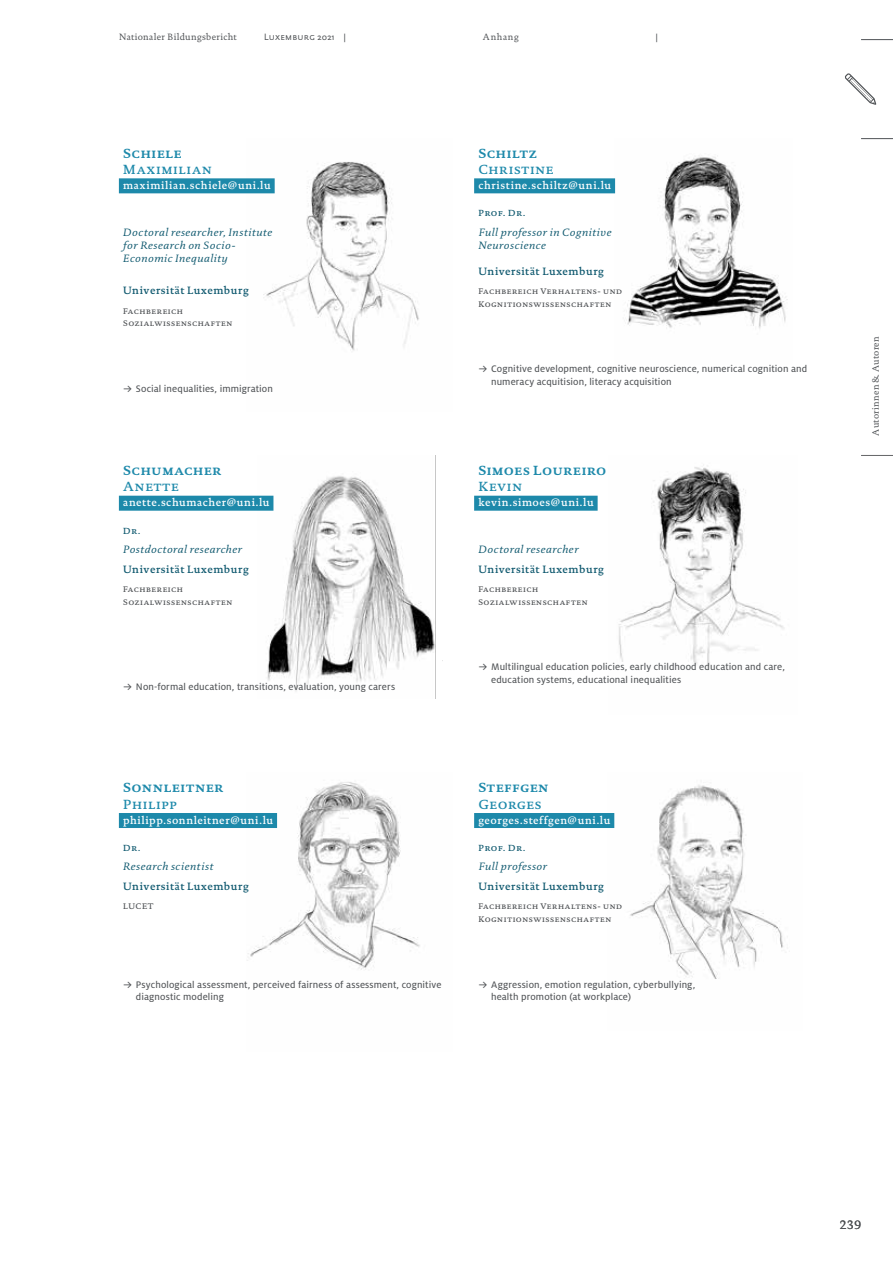
<style>
.page{position:relative;width:893px;height:1263px;background:#fff}
.page>*{position:absolute;margin:0;border:0;box-sizing:border-box;transform-origin:0 0}
.t1{font:700 13.5px "DTL Documenta TOT Caps";letter-spacing:.06em;color:#1d89aa}
.t2{font:500 13.5px "DTL Documenta TOT Caps";letter-spacing:.06em;color:#1d89aa}
.t3{font:12.3px "DTL Documenta TOT";color:#505356}
.t4{font:italic 10.8px/12.9px "DTL Documenta TOT";letter-spacing:.05em;color:#0e586e}
.t5{font:500 10.8px "DTL Documenta TOT";letter-spacing:.055em;color:#fff}
.t6{font:500 10.8px "DTL Documenta TOT";letter-spacing:.05em;color:#0e586e}
.t7{font:10.5px/12.6px "Milo OT Text";letter-spacing:.01em;color:#505356}
.t8{font:9.3px "DTL Documenta TOT";letter-spacing:.03em;color:#505356}
.t9{font:9.3px "DTL Documenta Sans TOT Caps";letter-spacing:.015em;color:#505356}
.t10{font:500 9px "DTL Documenta TOT Caps";letter-spacing:.085em;color:#0e586e}
.t11{font:500 8.25px/12.6px "DTL Documenta TOT Caps";letter-spacing:.07em;color:#505356}
.s1{font-family:"Komet Pro";font-weight:500;font-size:9px}
</style>
<div class="page">
<hr style="left:861px;top:138px;width:32px;height:1px;background:#505356">
<hr style="left:861px;top:39px;width:32px;height:1px;background:#505356">
<hr style="left:861px;top:455px;width:32px;height:1px;background:#636466">
<svg style="left:845px;top:73px;width:31px;height:32px"></svg>
<img style="left:247px;top:162px;width:172px;height:189px">
<div style="left:119px;top:178px;width:156px;height:15px;background:#1d89aa"></div>
<img style="left:614px;top:157px;width:174px;height:172px">
<div style="left:474px;top:178px;width:141px;height:15px;background:#1d89aa"></div>
<img style="left:257px;top:456px;width:179px;height:243px">
<div style="left:119px;top:496px;width:154px;height:15px;background:#1d89aa"></div>
<img style="left:618px;top:465px;width:166px;height:205px">
<div style="left:474px;top:496px;width:124px;height:15px;background:#1d89aa"></div>
<img style="left:247px;top:782px;width:173px;height:188px">
<div style="left:119px;top:813px;width:158px;height:15px;background:#1d89aa"></div>
<img style="left:614px;top:785px;width:170px;height:194px">
<div style="left:474px;top:813px;width:140px;height:15px;background:#1d89aa"></div>
<p class="t8" style="left:119px;top:31px;width:119px">Nationaler Bildungsbericht</p>
<p class="t9" style="left:264px;top:31px;width:72px">Luxemburg 2021</p>
<p class="t9" style="left:344px;top:31px;width:4px">|</p>
<p class="t8" style="left:483px;top:31px;width:37px">Anhang</p>
<p class="t9" style="left:655px;top:31px;width:4px">|</p>
<p class="t1" style="left:123px;top:145px;width:60px">Schiele</p>
<p class="t2" style="left:123px;top:161px;width:90px">Maximilian</p>
<p class="t5" style="left:123px;top:179px;width:149px">maximilian.schiele@uni.lu</p>
<p class="t4" style="left:123px;top:226px;width:150px">Doctoral researcher, Institute for Research on Socio-<br>Economic Inequality</p>
<p class="t6" style="left:123px;top:284px;width:127px">Universität Luxemburg</p>
<p class="t11" style="left:123px;top:305px;width:111px">Fachbereich<br>Sozialwissenschaften</p>
<p class="t7" style="left:123px;top:382px;width:151px"><span class="s1">→</span> Social inequalities, immigration</p>
<p class="t1" style="left:123px;top:462px;width:100px">Schumacher</p>
<p class="t2" style="left:123px;top:479px;width:57px">Anette</p>
<p class="t5" style="left:123px;top:496px;width:148px">anette.schumacher@uni.lu</p>
<p class="t10" style="left:123px;top:525px;width:19px">Dr.</p>
<p class="t4" style="left:123px;top:543px;width:121px">Postdoctoral researcher</p>
<p class="t6" style="left:123px;top:562px;width:127px">Universität Luxemburg</p>
<p class="t11" style="left:123px;top:583px;width:111px">Fachbereich<br>Sozialwissenschaften</p>
<p class="t1" style="left:478px;top:145px;width:60px">Schiltz</p>
<p class="t2" style="left:478px;top:161px;width:77px">Christine</p>
<p class="t5" style="left:478px;top:179px;width:134px">christine.schiltz@uni.lu</p>
<p class="t10" style="left:478px;top:208px;width:48px">Prof. Dr.</p>
<p class="t4" style="left:478px;top:226px;width:134px">Full professor in Cognitive<br>Neuroscience</p>
<p class="t6" style="left:478px;top:265px;width:127px">Universität Luxemburg</p>
<p class="t11" style="left:478px;top:285px;width:145px">Fachbereich Verhaltens- und<br>Kognitionswissenschaften</p>
<p class="t7" style="left:491px;top:363px;width:318px;text-indent:-13px"><span class="s1">→</span> Cognitive development, cognitive neuroscience, numerical cognition and numeracy acquitision, literacy acquisition</p>
<p class="t1" style="left:478px;top:462px;width:130px">Simoes Loureiro</p>
<p class="t2" style="left:478px;top:479px;width:45px">Kevin</p>
<p class="t5" style="left:478px;top:496px;width:117px">kevin.simoes@uni.lu</p>
<p class="t4" style="left:478px;top:543px;width:102px">Doctoral researcher</p>
<p class="t6" style="left:478px;top:562px;width:127px">Universität Luxemburg</p>
<p class="t11" style="left:478px;top:583px;width:111px">Fachbereich<br>Sozialwissenschaften</p>
<p class="t7" style="left:123px;top:680px;width:274px"><span class="s1">→</span> Non-formal education, transitions, evaluation, young carers</p>
<p class="t1" style="left:123px;top:779px;width:102px">Sonnleitner</p>
<p class="t2" style="left:123px;top:796px;width:55px">Philipp</p>
<p class="t5" style="left:123px;top:813px;width:151px">philipp.sonnleitner@uni.lu</p>
<p class="t10" style="left:123px;top:842px;width:19px">Dr.</p>
<p class="t4" style="left:123px;top:860px;width:92px">Research scientist</p>
<p class="t6" style="left:123px;top:880px;width:127px">Universität Luxemburg</p>
<p class="t11" style="left:123px;top:900px;width:32px">LUCET</p>
<p class="t7" style="left:136px;top:978px;width:307px;text-indent:-13px"><span class="s1">→</span> Psychological assessment, perceived fairness of assessment, cognitive diagnostic modeling</p>
<p class="t7" style="left:491px;top:661px;width:295px;text-indent:-13px"><span class="s1">→</span> Multilingual education policies, early childhood education and care, education systems, educational inequalities</p>
<p class="t1" style="left:478px;top:779px;width:71px">Steffgen</p>
<p class="t2" style="left:478px;top:796px;width:65px">Georges</p>
<p class="t5" style="left:478px;top:813px;width:133px">georges.steffgen@uni.lu</p>
<p class="t10" style="left:478px;top:842px;width:48px">Prof. Dr.</p>
<p class="t4" style="left:478px;top:860px;width:70px">Full professor</p>
<p class="t6" style="left:478px;top:880px;width:127px">Universität Luxemburg</p>
<p class="t11" style="left:478px;top:900px;width:145px">Fachbereich Verhaltens- und<br>Kognitionswissenschaften</p>
<p class="t7" style="left:491px;top:978px;width:206px;text-indent:-13px"><span class="s1">→</span> Aggression, emotion regulation, cyberbullying, health promotion (at workplace)</p>
<p class="t8" style="left:870px;top:436px;width:101px;rotate:-90deg">Autorinnen &amp; Autoren</p>
<p class="t3" style="left:839px;top:1217px;width:24px">239</p>
</div>
